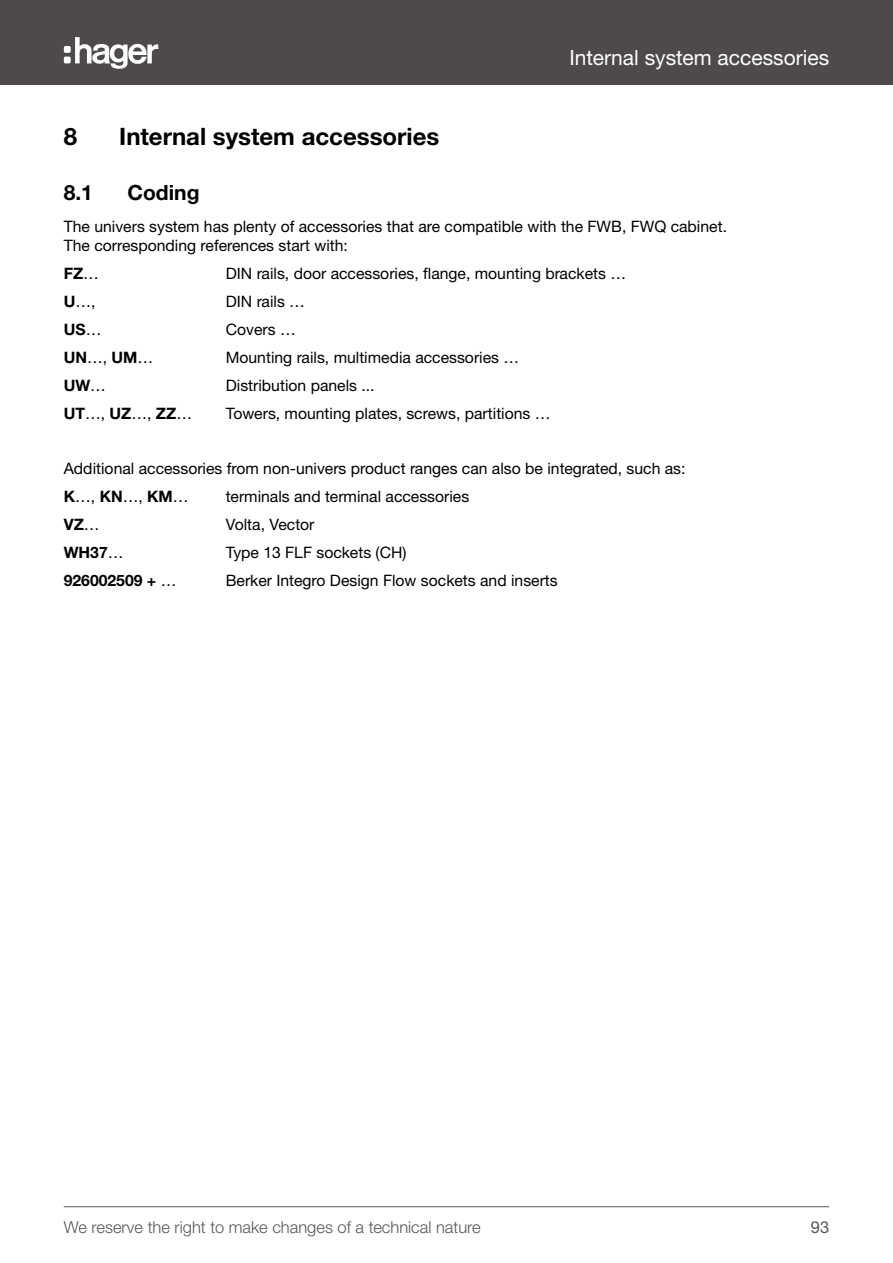
<style>
.page{position:relative;width:893px;height:1263px;background:#fff}
.page>*{position:absolute;margin:0;border:0;box-sizing:border-box;transform-origin:0 0}
.t1{font:700 24px "Helvetica Neue LTW1 G";color:#000}
.t2{font:21px "Helvetica Neue LTW1 G";color:#fff}
.t3{font:700 21px "Helvetica Neue LTW1 G";color:#000}
.t4{font:300 16.5px "Helvetica Neue LTW1 G";color:#575756}
.t5{font:16.5px "Helvetica Neue LTW1 G";color:#575756}
.t6{font:15.75px/18.9px "Helvetica Neue LTW1 G";color:#000}
.t7{font:700 15.75px "Helvetica Neue LTW1 G";color:#000}
.s1{font-weight:400}
.s2{font-weight:700}
</style>
<div class="page">
<div style="left:0;top:0;width:890px;height:85px;background:#4d4a49"></div>
<svg style="left:75px;top:37px;width:83px;height:32px"></svg>
<div style="left:64px;top:46px;width:7px;height:7px;background:#fefefe;border-radius:2px"></div>
<div style="left:64px;top:57px;width:7px;height:6px;background:#fefefe;border-radius:2px"></div>
<hr style="left:64px;top:1206px;width:765px;height:1px;background:#575756">
<hr style="left:889px;top:0;width:4px;height:85px;background:#4d4a49">
<h2 class="t2" style="left:569px;top:44px;width:261px">Internal system accessories</h2>
<h1 class="t1" style="left:64px;top:121px;width:15px">8</h1>
<h1 class="t1" style="left:119px;top:121px;width:322px">Internal system accessories</h1>
<h2 class="t3" style="left:64px;top:180px;width:31px">8.1</h2>
<h2 class="t3" style="left:128px;top:180px;width:73px">Coding</h2>
<p class="t6" style="left:64px;top:217px;width:665px">The univers system has plenty of accessories that are compatible with the FWB, FWQ cabinet.<br>The corresponding references start with:</p>
<p class="t7" style="left:64px;top:264px;width:37px">FZ<span class="s1">…</span></p>
<p class="t6" style="left:226px;top:264px;width:402px">DIN rails, door accessories, flange, mounting brackets …</p>
<p class="t6" style="left:64px;top:292px;width:33px"><span class="s2">U</span>…,</p>
<p class="t6" style="left:226px;top:292px;width:81px">DIN rails …</p>
<p class="t7" style="left:64px;top:320px;width:39px">US<span class="s1">…</span></p>
<p class="t6" style="left:226px;top:320px;width:71px">Covers …</p>
<p class="t7" style="left:64px;top:347px;width:91px">UN<span class="s1">…,</span> UM<span class="s1">…</span></p>
<p class="t6" style="left:226px;top:348px;width:295px">Mounting rails, multimedia accessories …</p>
<p class="t7" style="left:64px;top:375px;width:44px">UW<span class="s1">…</span></p>
<p class="t6" style="left:226px;top:376px;width:150px">Distribution panels ...</p>
<p class="t7" style="left:64px;top:403px;width:130px">UT<span class="s1">…,</span> UZ<span class="s1">…,</span> ZZ<span class="s1">…</span></p>
<p class="t6" style="left:226px;top:403px;width:326px">Towers, mounting plates, screws, partitions …</p>
<p class="t6" style="left:64px;top:455px;width:623px;line-height:27.9px">Additional accessories from non-univers product ranges can also be integrated, such as:<br><span class="s2">K</span>…, <span class="s2">KN</span>…, <span class="s2">KM</span>…</p>
<p class="t6" style="left:226px;top:487px;width:245px">terminals and terminal accessories</p>
<p class="t7" style="left:64px;top:515px;width:37px">VZ<span class="s1">…</span></p>
<p class="t6" style="left:226px;top:515px;width:90px">Volta, Vector</p>
<p class="t7" style="left:64px;top:543px;width:61px">WH37<span class="s1">…</span></p>
<p class="t6" style="left:226px;top:543px;width:182px">Type 13 FLF sockets (CH)</p>
<p class="t7" style="left:64px;top:571px;width:114px">926002509 + <span class="s1">…</span></p>
<p class="t6" style="left:226px;top:571px;width:333px">Berker Integro Design Flow sockets and inserts</p>
<p class="t4" style="left:64px;top:1217px;width:418px">We reserve the right to make changes of a technical nature</p>
<p class="t5" style="left:811px;top:1217px;width:20px">93</p>
</div>
